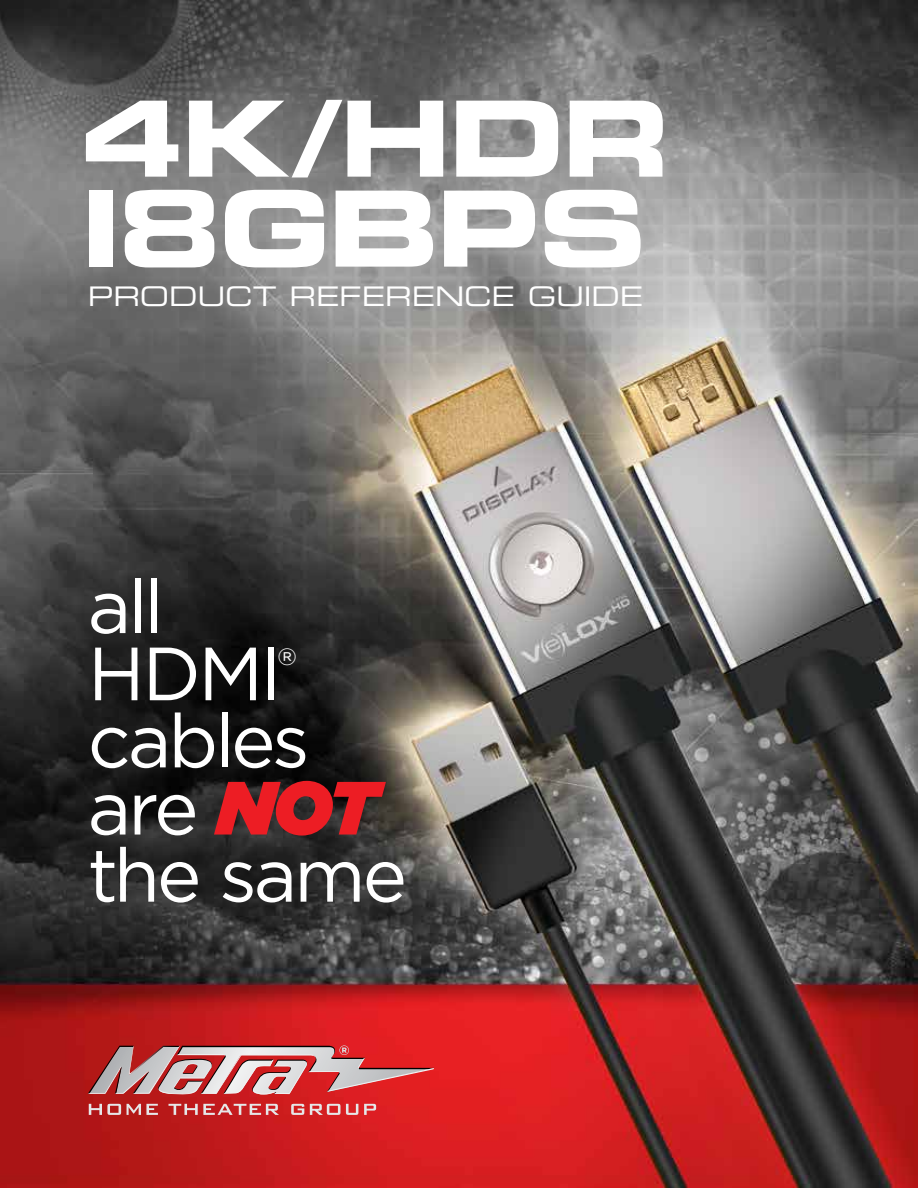
<style>
.page{position:relative;width:918px;height:1188px;background:#fff}
.page>*{position:absolute;margin:0;border:0;box-sizing:border-box;transform-origin:0 0}
.t1{font:105px/90px "Eurostile Bold Extended Two";letter-spacing:-.025em;color:#fff}
.t2{font:75.15px/67.2px "Gotham";letter-spacing:-.04em;color:#fff}
.t3{font:27px "Eurostile Extended Two";letter-spacing:-.005em;color:#fff}
.t4{font:23.55px "Gotham";color:#fff}
.s1{font-weight:900;font-style:italic;color:#ed1d24}
</style>
<div class="page">
<img style="left:0;top:0;width:918px;height:1188px">
<svg style="left:89px;top:1104px;width:32px;height:11px"></svg>
<svg style="left:127px;top:1104px;width:31px;height:11px"></svg>
<svg style="left:169px;top:1104px;width:110px;height:11px"></svg>
<svg style="left:291px;top:1104px;width:13px;height:11px"></svg>
<svg style="left:310px;top:1104px;width:30px;height:11px"></svg>
<svg style="left:346px;top:1104px;width:12px;height:11px"></svg>
<svg style="left:364px;top:1104px;width:12px;height:11px"></svg>
<svg style="left:88px;top:1045px;width:346px;height:51px;background:#c87173"></svg>
<h1 class="t1" style="left:80px;top:92px;width:592px">4K/HDR<br>I8GBPS</h1>
<p class="t3" style="left:88px;top:278px;width:557px">PRODUCT REFERENCE GUIDE</p>
<p class="t2" style="left:88px;top:572px;width:196px">all<br>HDMI</p>
<p class="t4" style="left:277px;top:644px;width:21px">®</p>
<p class="t2" style="left:88px;top:706px;width:321px">cables are <span class="s1">NOT </span>the same</p>
</div>
